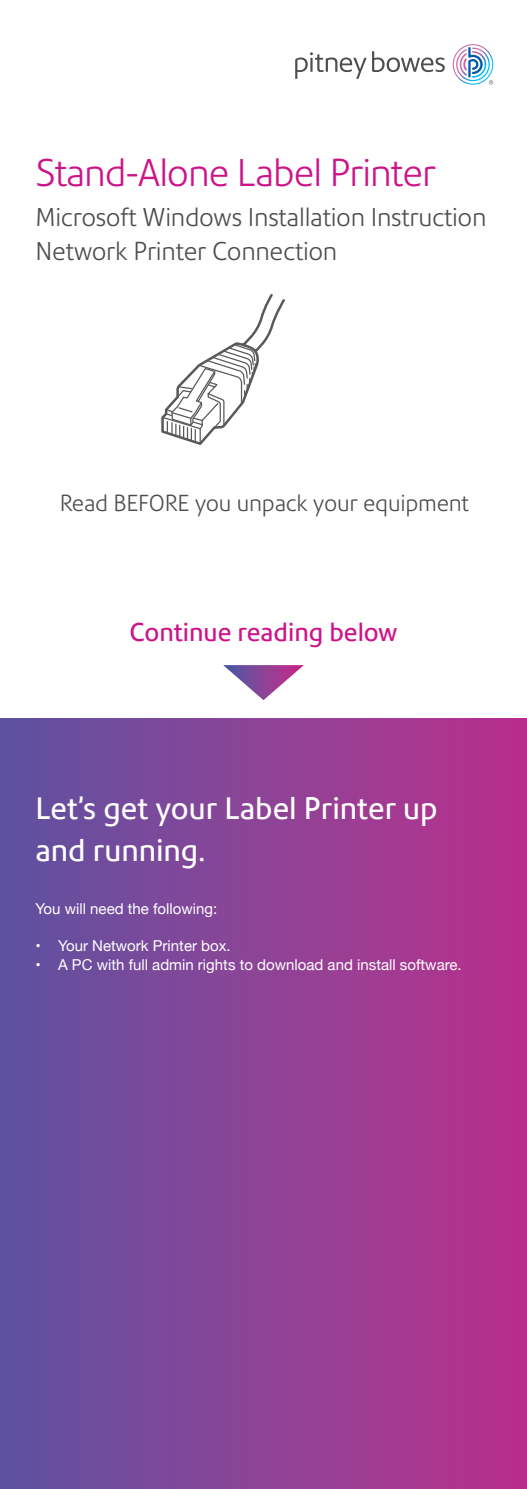
<style>
.page{position:relative;width:527px;height:1489px;background:#fff}
.page>*{position:absolute;margin:0;border:0;box-sizing:border-box;transform-origin:0 0}
.t1{font:300 37.5px "Precision Sans";letter-spacing:-.025em;color:#cd1388}
.t2{font:30px/42.5px "Precision Sans W";color:#fff}
.t3{font:300 25px/33.8px "Precision Sans";letter-spacing:-.01em;color:#4d4d4f}
.t4{font:25px "Precision Sans W";color:#cd1388}
.t5{font:300 22.5px "Precision Sans";letter-spacing:-.01em;color:#4d4d4f}
.t6{font:15px "Helvetica Neue";color:#fff}
</style>
<div class="page">
<div style="left:0;top:718px;width:526px;height:770px;background:linear-gradient(to right,#5f53a0,#ba318c)"></div>
<svg style="left:223px;top:665px;width:80px;height:35px"></svg>
<svg style="left:295px;top:51px;width:149px;height:28px"></svg>
<svg style="left:452px;top:44px;width:41px;height:41px"></svg>
<svg style="left:161px;top:294px;width:124px;height:151px"></svg>
<h1 class="t1" style="left:35px;top:150px;width:401px">Stand-Alone Label Printer</h1>
<h3 class="t3" style="left:35px;top:200px;width:452px">Microsoft Windows Installation Instruction<br>Network Printer Connection</h3>
<h3 class="t5" style="left:60px;top:489px;width:410px">Read BEFORE you unpack your equipment</h3>
<h3 class="t4" style="left:129px;top:616px;width:269px">Continue reading below</h3>
<h2 class="t2" style="left:35px;top:786px;width:403px">Let’s get your Label Printer up and running.</h2>
<p class="t6" style="left:35px;top:897px;width:183px">You will need the following:</p>
<p class="t6" style="left:35px;top:934px;width:196px">• Your Network Printer box.</p>
<p class="t6" style="left:35px;top:953px;width:427px">• A PC with full admin rights to download and install software.</p>
</div>
